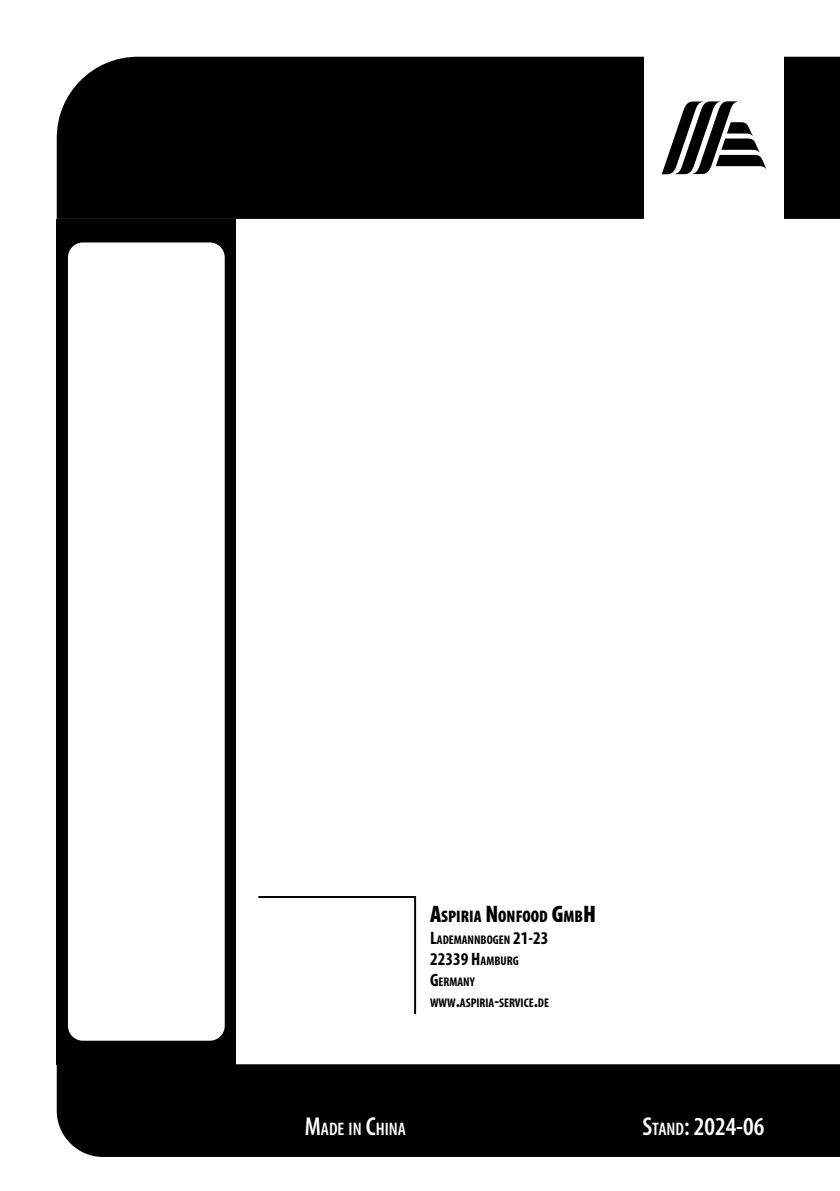
<style>
.page{position:relative;width:840px;height:1191px;background:#fff}
.page>*{position:absolute;margin:0;border:0;box-sizing:border-box;transform-origin:0 0}
.t1{font:600 condensed 26px "Myriad Pro";color:#fff}
.t2{font:600 condensed 18.2px "Myriad Pro";color:#fff}
.t3{font:700 condensed 18px "Myriad Pro";color:#000}
.t4{font:900 condensed 16.8px "Myriad Pro";color:#000}
.t5{font:700 condensed 12.6px/21px "Myriad Pro";color:#000}
.s1{font-size:24px}
.s2{font-size:18px}
.s3{font-size:12.6px}
.s4{font-size:26px}
.s5{font-size:18.2px}
</style>
<div class="page">
<div style="left:57px;top:57px;width:782px;height:162px;background:#000"></div>
<div style="left:57px;top:1064px;width:782px;height:93px;background:#000"></div>
<div style="left:643px;top:57px;width:139px;height:162px;background:#fff"></div>
<svg style="left:662px;top:101px;width:103px;height:73px"></svg>
<div style="left:57px;top:219px;width:179px;height:845px;background:#000"></div>
<div style="left:68px;top:242px;width:156px;height:798px;background:#fff;border-radius:15px"></div>
<hr style="left:258px;top:896px;width:158px;height:2px;background:#000">
<hr style="left:414px;top:898px;width:2px;height:116px;background:#000">
<h3 class="t4" style="left:430px;top:906px;width:167px"><span class="s1">A</span>SPIRIA <span class="s1">N</span>ONFOOD <span class="s1">G</span>MB<span class="s1">H</span></h3>
<p class="t5" style="left:430px;top:928px;width:120px"><span class="s2">L</span>ADEMANNBOGEN <span class="s2">21-23</span></p>
<h3 class="t3" style="left:430px;top:947px;width:90px">22339 H<span class="s3">AMBURG</span></h3>
<p class="t5" style="left:430px;top:970px;width:120px"><span class="s2">G</span>ERMANY<br>WWW<span class="s2">.</span>ASPIRIA<span class="s2">-</span>SERVICE<span class="s2">.</span>DE</p>
<h2 class="t2" style="left:304px;top:1117px;width:103px"><span class="s4">M</span>ADE IN <span class="s4">C</span>HINA</h2>
<h1 class="t1" style="left:642px;top:1110px;width:124px">S<span class="s5">TAND</span>: 2024-06</h1>
</div>
